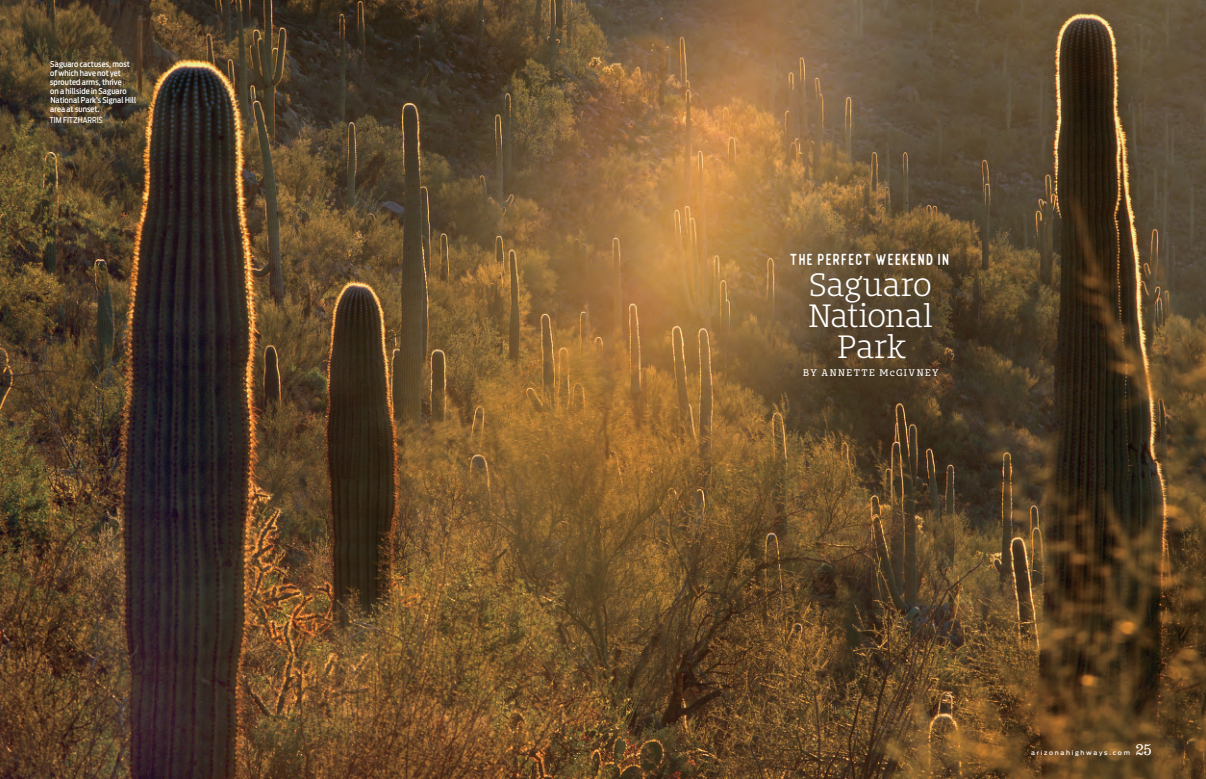
<style>
.page{position:relative;width:1206px;height:779px;background:#fff}
.page>*{position:absolute;margin:0;border:0;box-sizing:border-box;transform-origin:0 0}
.t1{font:300 30px/31px "Bommer Slab";letter-spacing:-.025em;color:#fff;text-align:center}
.t2{font:16px "Heritage Sans";letter-spacing:.05em;color:#fff}
.t3{font:16px "Egizio URW";color:#fff}
.t4{font:9px "Bommer Slab";letter-spacing:.155em;color:#fff}
.t5{font:500 8px/9px "Antenna Cond";letter-spacing:.005em;color:#fff}
.t6{font:8px "Antenna Cond";letter-spacing:-.005em;color:#fff}
.t7{font:500 6.2px "Antenna";letter-spacing:.27em;color:#fff}
</style>
<div class="page">
<img style="left:0;top:0;width:1206px;height:778px">
<p class="t5" style="left:50px;top:60px;width:87px">Saguaro cactuses, most of which have not yet sprouted arms, thrive<br>on a hillside in Saguaro<br>National Park’s Signal Hill area at sunset.</p>
<p class="t6" style="left:50px;top:116px;width:55px">TIM FITZHARRIS</p>
<h2 class="t2" style="left:791px;top:249px;width:161px">THE PERFECT WEEKEND IN</h2>
<h1 class="t1" style="left:808px;top:269px;width:126px">Saguaro<br>National<br>Park</h1>
<p class="t4" style="left:803px;top:366px;width:137px">BY ANNETTE McGIVNEY</p>
<p class="t7" style="left:1031px;top:748px;width:100px">arizonahighways.com</p>
<h2 class="t3" style="left:1136px;top:740px;width:18px">25</h2>
</div>
